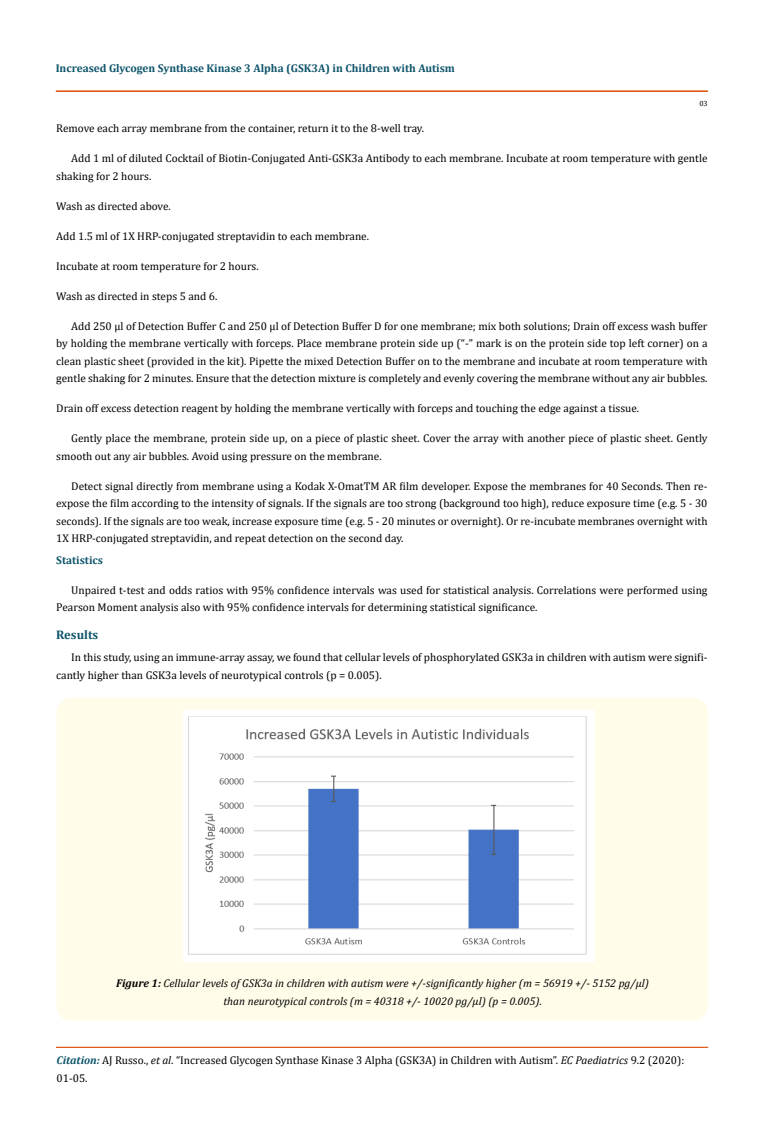
<style>
.page{position:relative;width:764px;height:1140px;background:#fff}
.page>*{position:absolute;margin:0;border:0;box-sizing:border-box;transform-origin:0 0}
.t1{font:700 12.5px "Cambria";color:#0e546a}
.t2{font:11.25px/17.5px "Cambria";color:#000}
.t3{font:italic 11.25px/17.5px "Cambria";color:#000;text-align:center}
.t4{font:700 11.25px "Cambria";color:#0e546a}
.t5{font:7.5px "Cambria";color:#000}
.s1{font-weight:700}
.s2{font-weight:700;font-style:italic;color:#0e546a}
.s3{font-style:italic}
</style>
<div class="page">
<div style="left:56px;top:91px;width:651px;height:1px;border:1px solid #e05d1a"></div>
<div style="left:56px;top:1047px;width:652px;height:1px;border:1px solid #e05d1a"></div>
<div style="left:57px;top:698px;width:651px;height:323px;background:#fffde9;border-radius:15px"></div>
<img style="left:184px;top:710px;width:410px;height:252px">
<p class="t4" style="left:56px;top:60px;width:401px">Increased Glycogen Synthase Kinase 3 Alpha (GSK3A) in Children with Autism</p>
<p class="t5" style="left:699px;top:99px;width:10px">03</p>
<p class="t2" style="left:56px;top:120px;width:369px">Remove each array membrane from the container, return it to the 8-well tray.</p>
<p class="t2" style="left:56px;top:150px;width:653px;text-indent:15px">Add 1 ml of diluted Cocktail of Biotin-Conjugated Anti-GSK3a Antibody to each membrane. Incubate at room temperature with gentle shaking for 2 hours.</p>
<p class="t2" style="left:56px;top:197px;width:116px">Wash as directed above.</p>
<p class="t2" style="left:56px;top:227px;width:314px">Add 1.5 ml of 1X HRP-conjugated streptavidin to each membrane.</p>
<p class="t2" style="left:56px;top:257px;width:204px">Incubate at room temperature for 2 hours.</p>
<p class="t2" style="left:56px;top:287px;width:163px">Wash as directed in steps 5 and 6.</p>
<p class="t2" style="left:56px;top:317px;width:653px;text-align:justify;text-indent:15px">Add 250 μl of Detection Buffer C and 250 μl of Detection Buffer D for one membrane; mix both solutions; Drain off excess wash buffer by holding the membrane vertically with forceps. Place membrane protein side up (“-” mark is on the protein side top left corner) on a clean plastic sheet (provided in the kit). Pipette the mixed Detection Buffer on to the membrane and incubate at room temperature with gentle shaking for 2 minutes. Ensure that the detection mixture is completely and evenly covering the membrane without any air bubbles.</p>
<p class="t2" style="left:56px;top:400px;width:584px">Drain off excess detection reagent by holding the membrane vertically with forceps and touching the edge against a tissue.</p>
<p class="t2" style="left:56px;top:430px;width:653px;text-indent:15px">Gently place the membrane, protein side up, on a piece of plastic sheet. Cover the array with another piece of plastic sheet. Gently smooth out any air bubbles. Avoid using pressure on the membrane.</p>
<p class="t2" style="left:56px;top:477px;width:653px;text-align:justify;text-indent:15px">Detect signal directly from membrane using a Kodak X-OmatTM AR film developer. Expose the membranes for 40 Seconds. Then re&shy;expose the film according to the intensity of signals. If the signals are too strong (background too high), reduce exposure time (e.g. 5 - 30 seconds). If the signals are too weak, increase exposure time (e.g. 5 - 20 minutes or overnight). Or re-incubate membranes overnight with 1X HRP-conjugated streptavidin, and repeat detection on the second day.</p>
<p class="t4" style="left:56px;top:552px;width:48px">Statistics</p>
<p class="t2" style="left:56px;top:581px;width:653px;text-indent:15px">Unpaired t-test and odds ratios with 95% confidence intervals was used for statistical analysis. Correlations were performed using<br>Pearson Moment analysis also with 95% confidence intervals for determining statistical significance.</p>
<p class="t1" style="left:56px;top:625px;width:44px">Results</p>
<p class="t2" style="left:56px;top:648px;width:653px;text-indent:15px">In this study, using an immune-array assay, we found that cellular levels of phosphorylated GSK3a in children with autism were signifi&shy;cantly higher than GSK3a levels of neurotypical controls (p = 0.005).</p>
<p class="t3" style="left:116px;top:974px;width:534px"><span class="s1">Figure 1:</span> Cellular levels of GSK3a in children with autism were +/-significantly higher (m = 56919 +/- 5152 pg/µl) than neurotypical controls (m = 40318 +/- 10020 pg/µl) (p = 0.005).</p>
<p class="t2" style="left:57px;top:1051px;width:629px"><span class="s2">Citation:</span> AJ Russo., <span class="s3">et al</span>. “Increased Glycogen Synthase Kinase 3 Alpha (GSK3A) in Children with Autism”. <span class="s3">EC Paediatrics</span> 9.2 (2020):<br>01-05.</p>
</div>
